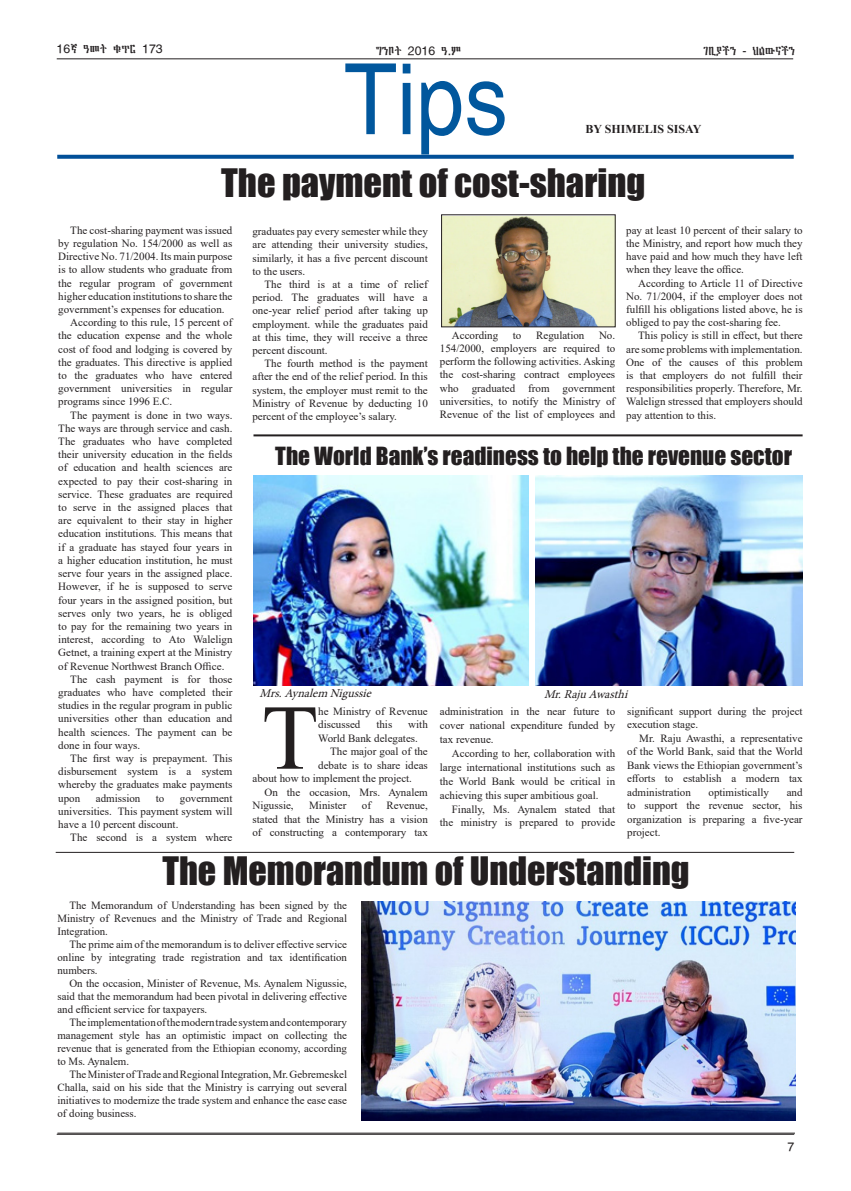
<style>
.page{position:relative;width:851px;height:1191px;background:#fff}
.page>*{position:absolute;margin:0;border:0;box-sizing:border-box;transform-origin:0 0}
.t1{font:96px "Power Geez Unicode 3";color:#01579d;scale:.88 1}
.t2{font:92.6px "Times New Roman";color:#231f20}
.t3{font:36px "Impact";color:#231f20}
.t4{font:23px "Impact";color:#231f20}
.t5{font:12px "Power Geez Unicode 3";color:#231f20}
.t6{font:italic 12px "Minion Pro";color:#231f20}
.t7{font:700 12px "Times New Roman";color:#231f20}
.t8{font:11px/13.2px "Times New Roman";color:#231f20;text-align:justify}
</style>
<div class="page">
<hr style="left:57px;top:1133px;width:737px;height:1px;background:#231f20">
<hr style="left:57px;top:1132px;width:737px;height:1px;background:#231f20">
<hr style="left:57px;top:58px;width:736px;height:1px;background:#231f20">
<svg style="left:57px;top:155px;width:736px;height:4px;fill:#014f98"></svg>
<hr style="left:56px;top:852px;width:738px;height:1px;background:#231f20">
<img style="left:361px;top:901px;width:434px;height:219px">
<img style="left:253px;top:475px;width:275px;height:210px">
<img style="left:536px;top:475px;width:266px;height:210px">
<hr style="left:253px;top:434px;width:549px;height:2px;background:#231f20">
<img style="left:443px;top:217px;width:170px;height:108px">
<div style="left:441px;top:215px;width:174px;height:112px;border:1px solid #231f20"></div>
<p class="t5" style="left:57px;top:41px;width:107px">16ኛ ዓመት ቁጥር 173</p>
<p class="t5" style="left:376px;top:43px;width:87px">ግንቦት 2016 ዓ.ም</p>
<p class="t5" style="left:703px;top:43px;width:94px">ገቢያችን - ህልውናችን</p>
<p class="t1" style="left:344px;top:38px;width:187px">Tips</p>
<p class="t7" style="left:585px;top:120px;width:117px">BY SHIMELIS SISAY</p>
<p class="t3" style="left:221px;top:155px;width:425px">The payment of cost-sharing</p>
<p class="t8" style="left:58px;top:223px;width:176px;text-indent:12px">The cost-sharing payment was issued by regulation No. 154/2000 as well as Directive No. 71/2004. Its main purpose is to allow students who graduate from the regular program of government higher education institutions to share the government’s expenses for education.</p>
<p class="t8" style="left:58px;top:315px;width:176px;text-indent:12px">According to this rule, 15 percent of the education expense and the whole cost of food and lodging is covered by the graduates. This directive is applied to the graduates who have entered government universities in regular programs since 1996 E.C.</p>
<p class="t8" style="left:58px;top:408px;width:176px;text-indent:12px">The payment is done in two ways.<br>The ways are through service and cash.<br>The graduates who have completed their university education in the fields of education and health sciences are expected to pay their cost-sharing in service. These graduates are required to serve in the assigned places that are equivalent to their stay in higher education institutions. This means that if a graduate has stayed four years in a higher education institution, he must serve four years in the assigned place.<br>However, if he is supposed to serve four years in the assigned position, but serves only two years, he is obliged to pay for the remaining two years in interest, according to Ato Walelign Getnet, a training expert at the Ministry of Revenue Northwest Branch Office.</p>
<p class="t8" style="left:58px;top:672px;width:176px;text-indent:12px">The cash payment is for those graduates who have completed their studies in the regular program in public universities other than education and health sciences. The payment can be done in four ways.</p>
<p class="t8" style="left:58px;top:751px;width:176px;text-indent:12px">The first way is prepayment. This disbursement system is a system whereby the graduates make payments upon</p>
<p class="t8" style="left:96px;top:791px;width:46px">admission</p>
<p class="t8" style="left:156px;top:791px;width:10px">to</p>
<p class="t8" style="left:58px;top:791px;width:176px;text-indent:122px">government universities. This payment system will have a 10 percent discount.</p>
<p class="t8" style="left:70px;top:830px;width:164px">The second is a system where</p>
<p class="t8" style="left:252px;top:224px;width:177px">graduates pay every semester while they are attending their university studies, similarly, it has a five percent discount to the users.</p>
<p class="t8" style="left:252px;top:277px;width:177px;text-indent:12px">The third is at a time of relief period. The graduates will have a one-year relief period after taking up employment. while the graduates paid at this time, they will receive a three percent discount.</p>
<p class="t8" style="left:252px;top:356px;width:177px;text-indent:12px">The fourth method is the payment after the end of the relief period. In this system, the employer must remit to the Ministry of Revenue by deducting 10 percent of the employee’s salary.</p>
<p class="t8" style="left:452px;top:328px;width:48px">According</p>
<p class="t8" style="left:513px;top:328px;width:10px">to</p>
<p class="t8" style="left:536px;top:328px;width:50px">Regulation</p>
<p class="t8" style="left:440px;top:328px;width:177px;text-indent:159px">No.<br>154/2000, employers are required to perform the following activities. Asking the cost-sharing contract employees who graduated from government universities, to notify the Ministry of Revenue of the list of employees and</p>
<p class="t8" style="left:626px;top:223px;width:178px">pay at least 10 percent of their salary to the Ministry, and report how much they have paid and how much they have left when they leave the office.</p>
<p class="t8" style="left:626px;top:276px;width:178px;text-indent:12px">According to Article 11 of Directive No. 71/2004, if the employer does not fulfill his obligations listed above, he is obliged to pay the cost-sharing fee.</p>
<p class="t8" style="left:626px;top:329px;width:178px;text-indent:12px">This policy is still in effect, but there are some problems with implementation.<br>One of the causes of this problem is that employers do not fulfill their responsibilities properly. Therefore, Mr.<br>Walelign stressed that employers should pay attention to this.</p>
<p class="t4" style="left:275px;top:438px;width:518px">The World Bank’s readiness to help the revenue sector</p>
<p class="t6" style="left:259px;top:685px;width:117px">Mrs.Aynalem Nigussie</p>
<p class="t6" style="left:544px;top:686px;width:89px">Mr.Raj uAwasthi</p>
<p class="t2" style="left:261px;top:672px;width:58px">T</p>
<p class="t8" style="left:318px;top:704px;width:111px;line-height:13.5px">he Ministry of Revenue discussed</p>
<p class="t8" style="left:318px;top:717px;width:111px;line-height:13.5px;text-indent:90px">with<br>World Bank delegates.</p>
<p class="t8" style="left:330px;top:744px;width:99px">The major goal of the</p>
<p class="t8" style="left:318px;top:758px;width:111px">debate is to share ideas</p>
<p class="t8" style="left:252px;top:771px;width:161px">about how to implement the project.</p>
<p class="t8" style="left:252px;top:785px;width:177px;line-height:13.5px;text-indent:12px">On the occasion, Mrs. Aynalem<br>Nigussie,</p>
<p class="t8" style="left:376px;top:717px;width:17px">this</p>
<p class="t8" style="left:309px;top:798px;width:39px">Minister</p>
<p class="t8" style="left:362px;top:798px;width:11px">of</p>
<p class="t8" style="left:252px;top:798px;width:177px;line-height:13.5px;text-indent:134px">Revenue, stated that the Ministry has a vision of constructing a contemporary tax</p>
<p class="t8" style="left:440px;top:703px;width:177px;line-height:14px">administration in the near future to cover national expenditure funded by tax revenue.</p>
<p class="t8" style="left:440px;top:745px;width:177px;line-height:14px;text-indent:12px">According to her, collaboration with large international institutions such as the World Bank would be critical in achieving this super ambitious goal.</p>
<p class="t8" style="left:440px;top:802px;width:177px;line-height:13.5px;text-align:right">Finally, Ms. Aynalem stated that the ministry is prepared to provide</p>
<p class="t8" style="left:627px;top:704px;width:177px;line-height:13.5px">significant support during the project execution stage.</p>
<p class="t8" style="left:627px;top:731px;width:177px;line-height:13.5px;text-indent:12px">Mr. Raju Awasthi, a representative of the World Bank, said that the World Bank views the Ethiopian government’s efforts to establish a modern tax administration</p>
<p class="t8" style="left:627px;top:785px;width:177px;line-height:13.5px;text-indent:159px">and to support the revenue sector, his organization is preparing a five-year project.</p>
<p class="t8" style="left:708px;top:785px;width:62px">optimistically</p>
<p class="t3" style="left:162px;top:843px;width:528px">The Memorandum of Understanding</p>
<p class="t8" style="left:57px;top:898px;width:291px;text-indent:12px">The Memorandum of Understanding has been signed by the Ministry of Revenues and the Ministry of Trade and Regional Integration.</p>
<p class="t8" style="left:57px;top:937px;width:291px;text-indent:12px">The prime aim of the memorandum is to deliver effective service online by integrating trade registration and tax identification numbers.</p>
<p class="t8" style="left:57px;top:976px;width:291px;text-indent:12px">On the occasion, Minister of Revenue, Ms. Aynalem Nigussie, said that the memorandum had been pivotal in delivering effective and efficient service for taxpayers.</p>
<p class="t8" style="left:57px;top:1015px;width:291px;text-indent:12px">The implementation of the modern trade system and contemporary management style has an optimistic impact on collecting the revenue that is generated from the Ethiopian economy, according to Ms. Aynalem.</p>
<p class="t8" style="left:57px;top:1067px;width:291px;text-indent:12px">The Minister of Trade and Regional Integration, Mr. Gebremeskel Challa, said on his side that the Ministry is carrying out several initiatives to modernize the trade system and enhance the ease ease of doing business.</p>
<p class="t5" style="left:787px;top:1138px;width:8px">7</p>
</div>
